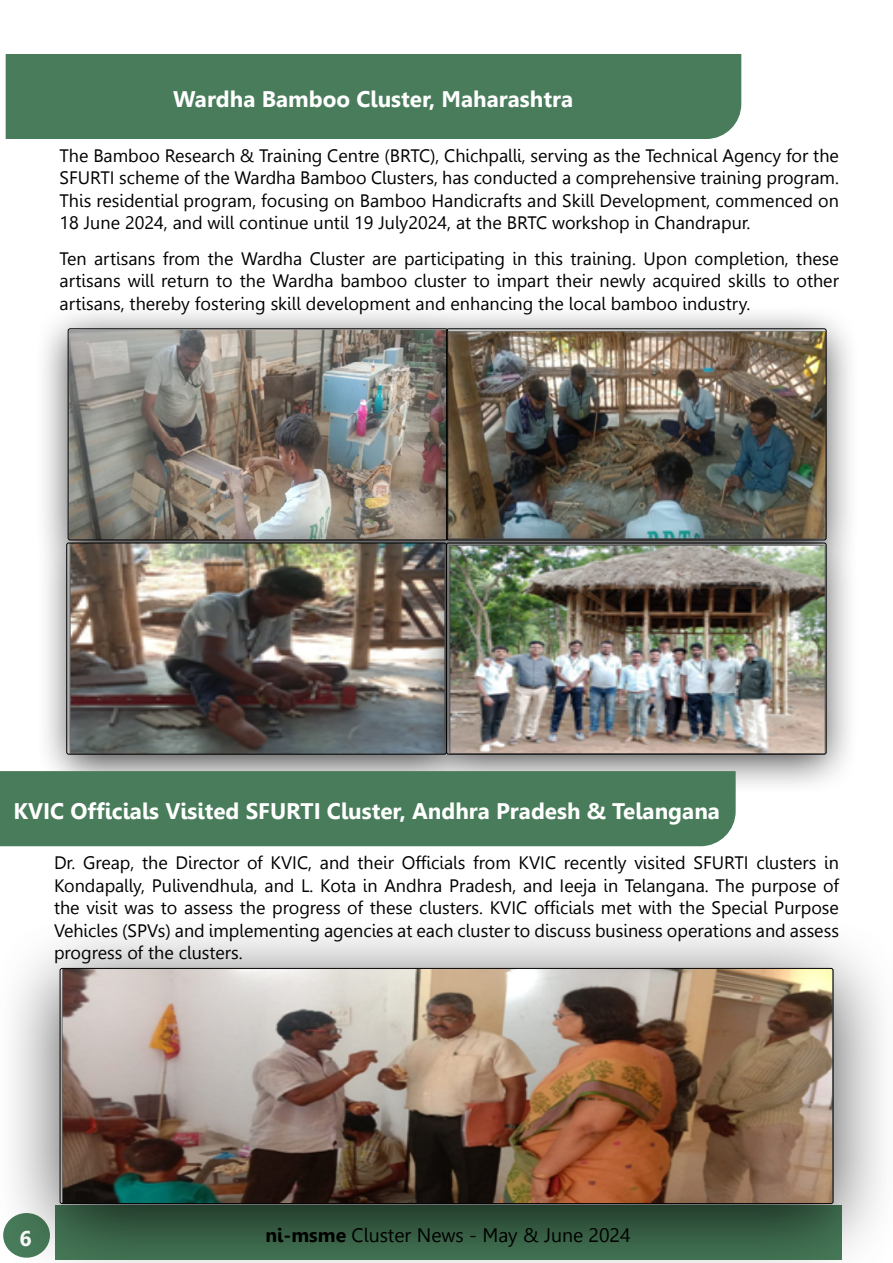
<style>
.page{position:relative;width:893px;height:1263px;background:#fff}
.page>*{position:absolute;margin:0;border:0;box-sizing:border-box;transform-origin:0 0}
.t1{font:700 22.5px "Leelawadee";color:#fff}
.t2{font:700 21.3px "Leelawadee";color:#fff}
.t3{font:19.5px "Leelawadee";color:#000}
.t4{font:18px/22.5px "Leelawadee";color:#000;text-align:justify}
.s1{font-weight:700}
</style>
<div class="page">
<div style="left:6px;top:54px;width:735px;height:85px;background:#487c5a"></div>
<div style="left:34px;top:302px;width:448px;height:280px;background:#000;opacity:.75"></div>
<img style="left:70px;top:331px;width:344px;height:185px">
<div style="left:414px;top:304px;width:446px;height:277px;background:#000;opacity:.75"></div>
<div style="left:35px;top:516px;width:444px;height:281px;background:#000;opacity:.75"></div>
<img style="left:69px;top:545px;width:346px;height:207px">
<div style="left:67px;top:543px;width:379px;height:211px;border:1px solid #000;border-radius:2px"></div>
<div style="left:415px;top:518px;width:444px;height:277px;background:#000;opacity:.75"></div>
<img style="left:448px;top:545px;width:378px;height:209px">
<div style="left:446px;top:543px;width:380px;height:211px;border:1px solid #000;border-radius:2px"></div>
<div style="left:0;top:771px;width:736px;height:75px;background:#487c5a"></div>
<div style="left:0;top:913px;width:893px;height:350px;background:#000;opacity:.75"></div>
<img style="left:62px;top:968px;width:771px;height:234px">
<div style="left:60px;top:968px;width:773px;height:236px;border:1px solid #000;border-radius:2px"></div>
<div style="left:886px;top:790px;width:7px;height:473px;background:#fdfdfd"></div>
<p class="t1" style="left:173px;top:86px;width:401px">Wardha Bamboo Cluster, Maharashtra</p>
<p class="t4" style="left:60px;top:144px;width:781px">The Bamboo Research &amp; Training Centre (BRTC), Chichpalli, serving as the Technical Agency for the SFURTI scheme of the Wardha Bamboo Clusters, has conducted a comprehensive training program.<br>This residential program, focusing on Bamboo Handicrafts and Skill Development, commenced on 18 June 2024, and will continue until 19 July2024, at the BRTC workshop in Chandrapur.</p>
<p class="t4" style="left:60px;top:247px;width:781px">Ten artisans from the Wardha Cluster are participating in this training. Upon completion, these artisans will return to the Wardha bamboo cluster to impart their newly acquired skills to other artisans, thereby fostering skill development and enhancing the local bamboo industry.</p>
<p class="t1" style="left:14px;top:798px;width:708px">KVIC Officials Visited SFURTI Cluster, Andhra Pradesh &amp; Telangana</p>
<p class="t4" style="left:54px;top:852px;width:786px">Dr. Greap, the Director of KVIC, and their Officials from KVIC recently visited SFURTI clusters in Kondapally, Pulivendhula, and L. Kota in Andhra Pradesh, and Ieeja in Telangana. The purpose of the visit was to assess the progress of these clusters. KVIC officials met with the Special Purpose Vehicles (SPVs) and implementing agencies at each cluster to discuss business operations and assess progress of the clusters.</p>
<p class="t2" style="left:20px;top:1226px;width:14px">6</p>
<p class="t3" style="left:266px;top:1224px;width:367px"><span class="s1">ni-msme</span> Cluster News - May &amp; June 2024</p>
</div>
